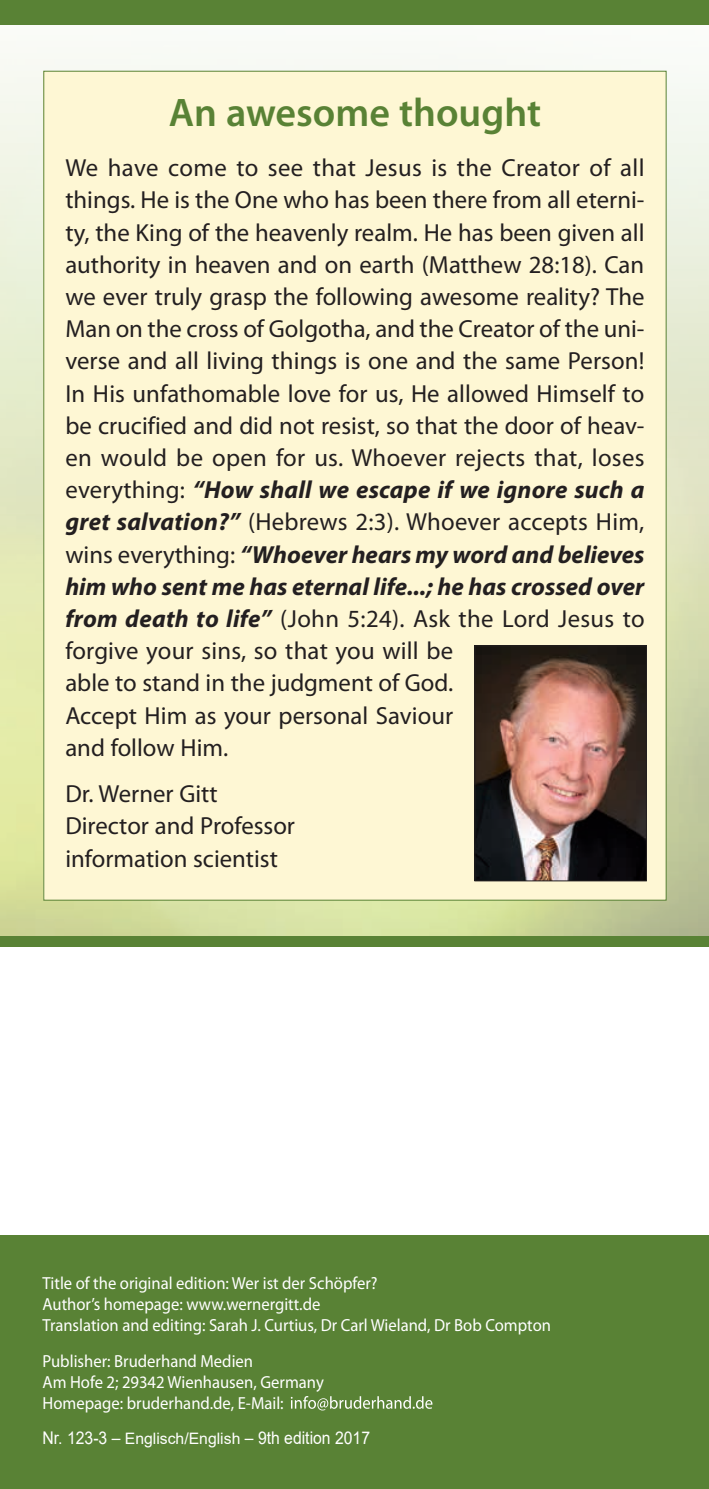
<style>
.page{position:relative;width:709px;height:1489px;background:#fff}
.page>*{position:absolute;margin:0;border:0;box-sizing:border-box;transform-origin:0 0}
.t1{font:600 40px "Myriad Pro";color:#598235}
.t2{font:24.75px/32.2px "Myriad Pro";color:#231f20}
.t3{font:17.5px/21px "Myriad Pro";color:#fff;scale:.95 1}
.t4{font:17.5px "Arial";color:#fff;scale:.9 1}
.s1{font-weight:700;font-style:italic}
.s2{font-size:15.75px}
</style>
<div class="page">
<img style="left:0;top:53px;width:709px;height:882px">
<div style="left:0;top:1234px;width:709px;height:254px;background:#598235"></div>
<div style="left:0;top:935px;width:709px;height:12px;background:#598235"></div>
<svg style="left:291px;top:1396px;width:141px;height:14px"></svg>
<div style="left:0;top:0;width:709px;height:25px;background:#598235"></div>
<div style="left:44px;top:71px;width:622px;height:829px;background:#fef7d4"></div>
<img style="left:476px;top:647px;width:168px;height:232px">
<div style="left:474px;top:645px;width:172px;height:236px;border:1px solid #231f20"></div>
<h1 class="t1" style="left:169px;top:87px;width:374px">An awesome thought</h1>
<p class="t2" style="left:65px;top:151px;width:581px">We have come to see that Jesus is the Creator of all things. He is the One who has been there from all eterni&shy;ty, the King of the heavenly realm. He has been given all authority in heaven and on earth (Matthew 28:18). Can we ever truly grasp the following awesome reality? The Man on the cross of Golgotha, and the Creator of the uni&shy;verse and all living things is one and the same Person!<br>In His unfathomable love for us, He allowed Himself to be crucified and did not resist, so that the door of heav&shy;en would be open for us. Whoever rejects that, loses everything: <span class="s1">“How shall we escape if we ignore such a gret salvation?”</span> (Hebrews 2:3). Whoever accepts Him, wins everything: <span class="s1">“Whoever hears my word and believes him who sent me has eternal life...; he has crossed over from death to life”</span> (John 5:24). Ask the Lord Jesus to forgive your sins, so that you will be<br>able to stand in the judgment of God.<br>Accept Him as your personal Saviour<br>and follow Him.</p>
<p class="t2" style="left:65px;top:777px;width:231px">Dr. Werner Gitt<br>Director and Professor information scientist</p>
<p class="t3" style="left:43px;top:1272px;width:537px">Title of the original edition: Wer ist der Schöpfer?<br>Author’s homepage: www.wernergitt.de<br>Translation and editing: Sarah J. Curtius, Dr Carl Wieland, Dr Bob Compton</p>
<p class="t3" style="left:43px;top:1349px;width:297px">Publisher: Bruderhand Medien<br>Am Hofe 2; 29342 Wienhausen, Germany<br>Homepage: bruderhand.de, E-Mail:</p>
<p class="t4" style="left:43px;top:1425px;width:365px">Nr. 123-3 – <span class="s2">Englisch/English</span> – 9th edition 2017</p>
</div>
